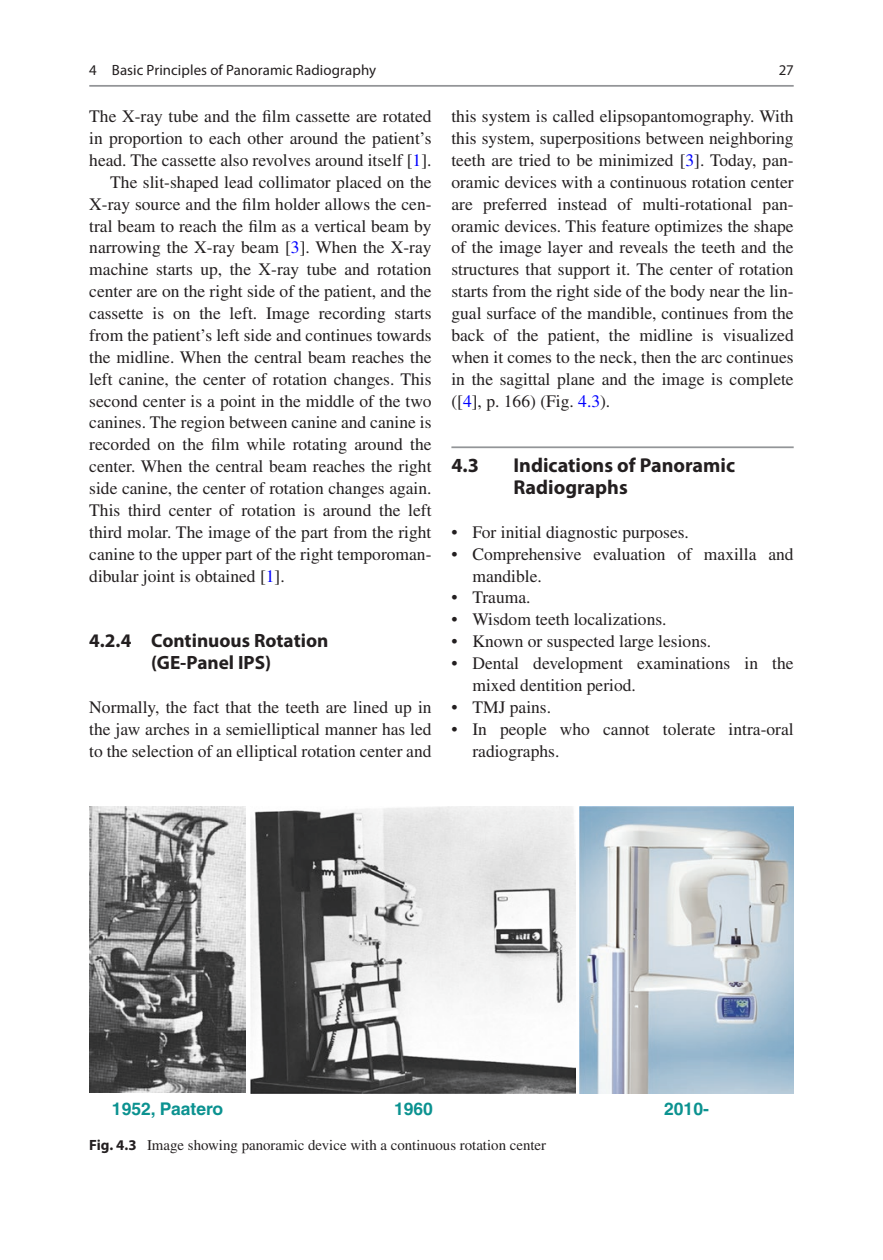
<style>
.page{position:relative;width:883px;height:1260px;background:#fff}
.page>*{position:absolute;margin:0;border:0;box-sizing:border-box;transform-origin:0 0}
._1_hd{font:700 20.12px/21.9px "Myriad Pro";color:#231f20}
._2_hd{font:700 19.25px/21.9px "Myriad Pro";color:#231f20;text-align:center}
.Text{font:17.5px/21.9px "Times LT Std";color:#231f20}
.Text_flush{font:17.5px/21.9px "Times LT Std";color:#231f20;text-align:justify}
.t1{font:700 17.5px "Helvetica";color:#0b9290}
.t2{font:14.88px "Times LT Std";color:#231f20}
.t3{font:14.88px "Myriad Pro";letter-spacing:.005em;color:#231f20}
.s1{color:#00f}
.s2{font-family:"Myriad Pro";font-weight:700}
</style>
<div class="page">
<hr style="left:451px;top:446px;width:343px;height:2px;background:#939598">
<img style="left:250px;top:806px;width:325px;height:287px">
<img style="left:90px;top:807px;width:155px;height:286px">
<img style="left:580px;top:807px;width:213px;height:286px">
<hr style="left:89px;top:85px;width:705px;height:2px;background:#939598">
<p class="t3" style="left:89px;top:61px;width:288px">4 Basic Principles of Panoramic Radiography</p>
<p class="Text_flush" style="left:89px;top:105px;width:344px">The X-ray tube and the film cassette are rotated in proportion to each other around the patient’s head. The cassette also revolves around itself [<span class="s1">1</span>].</p>
<p class="Text" style="left:89px;top:171px;width:344px;text-align:justify;text-indent:21px">The slit-shaped lead collimator placed on the X-ray source and the film holder allows the cen&shy;tral beam to reach the film as a vertical beam by narrowing the X-ray beam [<span class="s1">3</span>]. When the X-ray machine starts up, the X-ray tube and rotation center are on the right side of the patient, and the cassette is on the left. Image recording starts from the patient’s left side and continues towards the midline. When the central beam reaches the left canine, the center of rotation changes. This second center is a point in the middle of the two canines. The region between canine and canine is recorded on the film while rotating around the center. When the central beam reaches the right side canine, the center of rotation changes again.<br>This third center of rotation is around the left third molar. The image of the part from the right canine to the upper part of the right temporoman&shy;dibular joint is obtained [<span class="s1">1</span>].</p>
<h3 class="_2_hd" style="left:89px;top:629px;width:241px">4.2.4 Continuous Rotation (GE-Panel IPS)</h3>
<p class="Text_flush" style="left:89px;top:696px;width:344px">Normally, the fact that the teeth are lined up in the jaw arches in a semielliptical manner has led to the selection of an elliptical rotation center and</p>
<p class="t3" style="left:779px;top:61px;width:16px">27</p>
<p class="Text_flush" style="left:451px;top:105px;width:344px">this system is called elipsopantomography. With this system, superpositions between neighboring teeth are tried to be minimized [<span class="s1">3</span>]. Today, pan&shy;oramic devices with a continuous rotation center are preferred instead of multi-rotational pan&shy;oramic devices. This feature optimizes the shape of the image layer and reveals the teeth and the structures that support it. The center of rotation starts from the right side of the body near the lin&shy;gual surface of the mandible, continues from the back of the patient, the midline is visualized when it comes to the neck, then the arc continues in the sagittal plane and the image is complete ([<span class="s1">4</span>], p. 166) (Fig. <span class="s1">4.3</span>).</p>
<h2 class="_1_hd" style="left:451px;top:454px;width:29px">4.3</h2>
<h2 class="_1_hd" style="left:513px;top:454px;width:223px">Indications of Panoramic<br>Radiographs</h2>
<p class="Text" style="left:451px;top:521px;width:239px">• For initial diagnostic purposes.</p>
<p class="Text" style="left:472px;top:543px;width:323px;text-indent:-21px">• Comprehensive evaluation of maxilla and mandible.</p>
<p class="Text" style="left:451px;top:587px;width:81px">• Trauma.</p>
<p class="Text" style="left:451px;top:608px;width:217px">• Wisdom teeth localizations.</p>
<p class="Text" style="left:451px;top:630px;width:261px">• Known or suspected large lesions.</p>
<p class="Text" style="left:472px;top:652px;width:323px;text-indent:-21px">• Dental development examinations in the mixed dentition period.</p>
<p class="Text" style="left:451px;top:696px;width:101px">• TMJ pains.</p>
<p class="Text" style="left:472px;top:718px;width:323px;text-indent:-21px">• In people who cannot tolerate intra-oral radiographs.</p>
<p class="t1" style="left:112px;top:1098px;width:113px">1952, Paatero</p>
<p class="t1" style="left:394px;top:1098px;width:40px">1960</p>
<p class="t1" style="left:664px;top:1098px;width:46px">2010-</p>
<p class="t2" style="left:89px;top:1137px;width:458px"><span class="s2">Fig. 4.3</span> Image showing panoramic device with a continuous rotation center</p>
</div>
